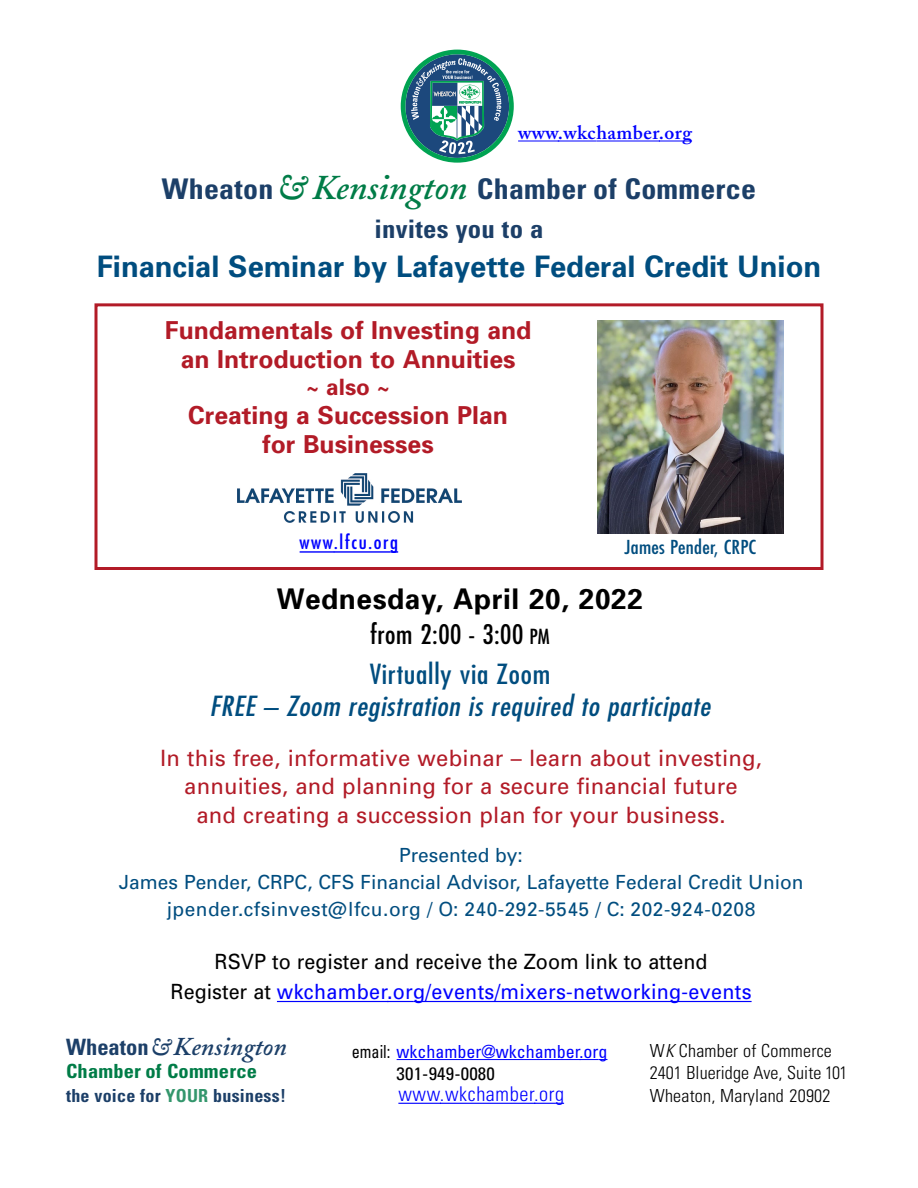
<style>
.page{position:relative;width:918px;height:1188px;background:#fff}
.page>*{position:absolute;margin:0;border:0;box-sizing:border-box;transform-origin:0 0}
.t1{font:700 29.7px "Univers";color:#004d7f}
.t2{font:700 condensed 28.5px "Univers";letter-spacing:.01em;color:#1c3f68;scale:1.05 1}
.t3{font:700 28.5px "Univers";letter-spacing:.02em;color:#000}
.t4{font:italic condensed 27px "Futura";color:#004d7f;scale:1.1 1}
.t5{font:condensed 27px "Futura";letter-spacing:.025em;color:#004d7f;scale:1.1 1}
.t6{font:condensed 26.25px "Futura";letter-spacing:.015em;color:#000;scale:1.05 1}
.t7{font:italic 600 25.5px "Adobe Caslon";color:#1c3f68}
.t8{font:700 condensed 25.5px "Univers";letter-spacing:.01em;color:#1c3f68;scale:1.05 1}
.t9{font:700 24.75px/29.2px "Univers";color:#b21b27;text-align:center}
.t10{font:22.5px/28.5px "Univers";letter-spacing:.01em;color:#b21b27;text-align:center}
.t11{font:700 22.5px "Univers";color:#b21b27}
.t12{font:21px/30.8px "Univers";color:#000;text-align:center;scale:.94 1}
.t13{font:300 condensed 20.4px "Univers";letter-spacing:.03em;color:#00f}
.t14{font:19.5px/27px "Univers";color:#004d7f;text-align:center}
.t15{font:700 condensed 19.5px "Univers";letter-spacing:.01em;color:#007c47;scale:1.05 1}
.t16{font:600 19.5px "Adobe Caslon";letter-spacing:.025em;color:#00f}
.t17{font:condensed 18.75px "Futura";letter-spacing:.01em;color:#004d7f;scale:1.1 1}
.t18{font:condensed 18.75px "Futura";letter-spacing:.075em;color:#00f;scale:1.1 1}
.t19{font:300 condensed 18px/22.5px "Univers";letter-spacing:.015em;color:#000}
.t20{font:condensed 18px/22.5px "Univers";color:#00f}
.t21{font:700 condensed 18px "Univers";letter-spacing:.015em;color:#1c3f68}
.s1{font-family:"Adobe Caslon";font-weight:600;font-style:italic;font-stretch:normal;font-size:34.5px;color:#007c47}
.s2{font-family:"Adobe Caslon";font-weight:600;font-style:italic;font-stretch:normal;font-size:35.25px;color:#007c47}
.s3{font-size:20.25px}
.s4{color:#00f}
.s5{font-family:"Univers";font-weight:700;font-style:normal;font-stretch:condensed;font-size:22.5px}
.s6{font-size:24px}
.s7{color:#33966c}
.s8{color:#000}
.s9{font-style:italic}
</style>
<div class="page">
<div style="left:94px;top:303px;width:730px;height:267px;border:3px solid #b21b27"></div>
<img style="left:597px;top:321px;width:186px;height:212px">
<hr style="left:397px;top:1059px;width:184px;height:1px;background:#00f">
<svg style="left:581px;top:1059px;width:26px;height:1px"></svg>
<hr style="left:398px;top:1103px;width:43px;height:1px;background:#00f">
<hr style="left:440px;top:1103px;width:95px;height:1px;background:#00f">
<svg style="left:535px;top:1103px;width:29px;height:1px"></svg>
<svg style="left:401px;top:50px;width:113px;height:113px"></svg>
<hr style="left:518px;top:141px;width:41px;height:1px;background:#00f">
<hr style="left:558px;top:141px;width:38px;height:1px;background:#00f">
<hr style="left:596px;top:141px;width:64px;height:1px;background:#00f">
<hr style="left:659px;top:141px;width:33px;height:1px;background:#00f">
<hr style="left:277px;top:1001px;width:111px;height:1px;background:#00f">
<svg style="left:388px;top:1001px;width:25px;height:1px"></svg>
<hr style="left:413px;top:1001px;width:339px;height:1px;background:#00f">
<img style="left:237px;top:473px;width:224px;height:50px">
<hr style="left:300px;top:551px;width:34px;height:2px;background:#00f">
<hr style="left:334px;top:551px;width:56px;height:2px;background:#00f">
<svg style="left:390px;top:551px;width:8px;height:2px"></svg>
<p class="t16" style="left:518px;top:125px;width:175px">www.wkchamber.org</p>
<p class="t2" style="left:162px;top:179px;width:567px">Wheaton<span class="s1">&amp;K</span><span class="s2">ensington</span> Chamber of Commerce</p>
<p class="t8" style="left:375px;top:220px;width:162px">invites you to a</p>
<h1 class="t1" style="left:97px;top:256px;width:726px">Financial Seminar by Lafayette Federal Credit Union</h1>
<p class="t9" style="left:165px;top:318px;width:368px">Fundamentals of Investing and an Introduction to Annuities</p>
<p class="t11" style="left:306px;top:379px;width:85px">~ also ~</p>
<p class="t9" style="left:188px;top:402px;width:321px">Creating a Succession Plan for Businesses</p>
<p class="t18" style="left:300px;top:534px;width:91px">www.lfcu.org</p>
<p class="t17" style="left:624px;top:539px;width:121px">James Pender, CRPC</p>
<p class="t3" style="left:277px;top:589px;width:367px">Wednesday, April 20, 2022</p>
<p class="t6" style="left:370px;top:622px;width:173px">from 2:00 - 3:00 <span class="s3">PM</span></p>
<p class="t5" style="left:370px;top:662px;width:166px">Virtually via Zoom</p>
<p class="t4" style="left:210px;top:693px;width:461px">FREE – Zoom registration is required to participate</p>
<p class="t10" style="left:160px;top:746px;width:603px">In this free, informative webinar – learn about investing, annuities, and planning for a secure financial future<br>and creating a succession plan for your business.</p>
<p class="t14" style="left:119px;top:843px;width:686px">Presented by:<br>James Pender, CRPC, CFS Financial Advisor, Lafayette Federal Credit Union jpender.cfsinvest@lfcu.org / O: 240-292-5545 / C: 202-924-0208</p>
<p class="t12" style="left:171px;top:948px;width:620px">RSVP to register and receive the Zoom link to attend<br>Register at <span class="s4">wkchamber.org/events/mixers-networking-events</span></p>
<p class="t7" style="left:66px;top:1037px;width:222px"><span class="s5">Wheaton</span><span class="s6">&amp;</span>Kensington</p>
<p class="t15" style="left:66px;top:1064px;width:183px">Chamber of Commerce</p>
<p class="t21" style="left:66px;top:1089px;width:221px">the voice for <span class="s7">YOUR</span> business!</p>
<p class="t20" style="left:397px;top:1042px;width:212px;text-indent:-45px"><span class="s8">email:</span> wkchamber@wkchamber.org<br><span class="s8">301-949-0080</span></p>
<p class="t13" style="left:398px;top:1087px;width:167px">www.wkchamber.org</p>
<p class="t19" style="left:650px;top:1041px;width:199px">W<span class="s9">K</span> Chamber of Commerce<br>2401 Blueridge Ave, Suite 101<br>Wheaton, Maryland 20902</p>
</div>
